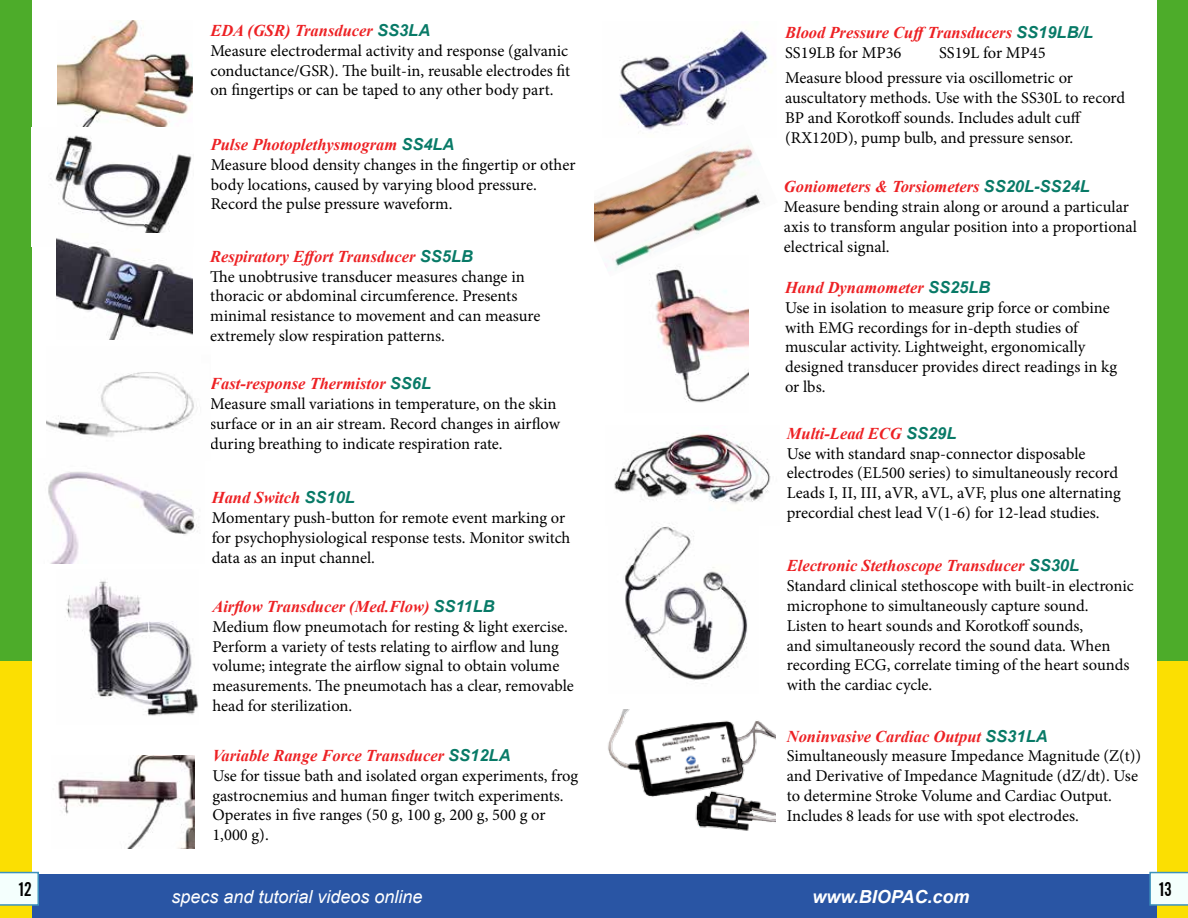
<style>
.page{position:relative;width:1188px;height:918px;background:#fff}
.page>*{position:absolute;margin:0;border:0;box-sizing:border-box;transform-origin:0 0}
.t1{font:19.5px "Alternate Gothic No 2 BT";color:#000}
.t2{font:italic 18px "Arial";color:#fff}
.t3{font:italic 700 18px "Arial";color:#fff}
.t4{font:16.5px/19.8px "Minion Pro";color:#000}
.t5{font:italic 700 16.5px/19.8px "Times New Roman";color:#ed2124}
.s1{font-family:"Times New Roman";font-weight:700;font-style:italic;color:#ed2124}
.s2{font-family:"Arial";font-weight:700;font-style:italic;color:#087a67}
.s3{font-family:"Arial";color:#087a67}
.s4{font-family:"Minion Pro";font-weight:400;font-style:normal;color:#000}
</style>
<div class="page">
<div style="left:0;top:874px;width:1188px;height:44px;background:#2955a4"></div>
<div style="left:0;top:0;width:31px;height:661px;background:#4dac2a"></div>
<div style="left:0;top:661px;width:31px;height:257px;background:#fbdf02"></div>
<div style="left:1157px;top:0;width:31px;height:661px;background:#4dac2a"></div>
<div style="left:1157px;top:661px;width:31px;height:257px;background:#fbdf02"></div>
<svg style="left:0;top:872px;width:39px;height:34px"></svg>
<svg style="left:1149px;top:872px;width:39px;height:34px"></svg>
<img style="left:649px;top:277px;width:100px;height:126px">
<img style="left:619px;top:30px;width:149px;height:94px">
<img style="left:594px;top:124px;width:167px;height:153px">
<img style="left:614px;top:433px;width:157px;height:71px">
<img style="left:625px;top:523px;width:123px;height:158px">
<img style="left:58px;top:21px;width:134px;height:106px">
<img style="left:50px;top:135px;width:142px;height:111px">
<img style="left:57px;top:234px;width:135px;height:106px">
<img style="left:47px;top:372px;width:150px;height:65px">
<img style="left:48px;top:472px;width:151px;height:92px">
<img style="left:66px;top:581px;width:133px;height:135px">
<img style="left:53px;top:755px;width:142px;height:94px">
<img style="left:608px;top:710px;width:168px;height:121px">
<p class="t1" style="left:19px;top:878px;width:14px">12</p>
<p class="t4" style="left:210px;top:21px;width:361px"><span class="s1">EDA (GSR) Transducer</span> <span class="s2">SS3LA<br></span>Measure electrodermal activity and response (galvanic conductance/GSR). The built-in, reusable electrodes fit on fingertips or can be taped to any other body part.</p>
<p class="t4" style="left:211px;top:135px;width:366px"><span class="s1">Pulse Photoplethysmogram</span> <span class="s2">SS4LA<br></span>Measure blood density changes in the fingertip or other body locations, caused by varying blood pressure.<br>Record the pulse pressure waveform.</p>
<p class="t4" style="left:210px;top:247px;width:332px"><span class="s1">Respiratory Effort Transducer</span> <span class="s2">SS5LB<br></span>The unobtrusive transducer measures change in thoracic or abdominal circumference. Presents minimal resistance to movement and can measure extremely slow respiration patterns.</p>
<p class="t4" style="left:210px;top:374px;width:351px"><span class="s1">Fast-response Thermistor</span> <span class="s2">SS6L<br></span>Measure small variations in temperature, on the skin surface or in an air stream. Record changes in airflow during breathing to indicate respiration rate.</p>
<p class="t4" style="left:212px;top:488px;width:360px"><span class="s1">Hand Switch</span> <span class="s2">SS10L<br></span>Momentary push-button for remote event marking or for psychophysiological response tests. Monitor switch data as an input channel.</p>
<p class="t4" style="left:212px;top:597px;width:363px"><span class="s1">Airflow Transducer (Med.Flow)</span> <span class="s2">SS11LB<br></span>Medium flow pneumotach for resting &amp; light exercise.<br>Perform a variety of tests relating to airflow and lung volume; integrate the airflow signal to obtain volume measurements. The pneumotach has a clear, removable head for sterilization.</p>
<p class="t4" style="left:212px;top:746px;width:367px"><span class="s1">Variable Range Force Transducer</span> <span class="s2">SS12LA<br></span>Use for tissue bath and isolated organ experiments, frog gastrocnemius and human finger twitch experiments.<br>Operates in five ranges (50 g, 100 g, 200 g, 500 g or 1,000 g).</p>
<p class="t5" style="left:785px;top:22px;width:310px">Blood Pressure CuffTransducers <span class="s3">SS19LB/L<br></span><span class="s4">SS19LB for MP36</span></p>
<p class="t4" style="left:785px;top:40px;width:289px;line-height:25.5px;text-indent:154px">SS19L for MP45<br>Measure blood pressure via oscillometric or</p>
<p class="t4" style="left:785px;top:88px;width:342px">auscultatory methods. Use with the SS30L to record<br>BP and Korotkoff sounds. Includes adult cuff (RX120D), pump bulb, and pressure sensor.</p>
<p class="t4" style="left:784px;top:177px;width:355px"><span class="s1">Goniometers &amp; Torsiometers</span> <span class="s2">SS20L-SS24L </span>Measure bending strain along or around a particular axis to transform angular position into a proportional electrical signal.</p>
<p class="t4" style="left:785px;top:278px;width:334px"><span class="s1">Hand Dynamometer</span> <span class="s2">SS25LB<br></span>Use in isolation to measure grip force or combine with EMG recordings for in-depth studies of muscular activity. Lightweight, ergonomically designed transducer provides direct readings in kg or lbs.</p>
<p class="t4" style="left:787px;top:424px;width:335px"><span class="s1">Multi-Lead ECG</span> <span class="s2">SS29L<br></span>Use with standard snap-connector disposable electrodes (EL500 series) to simultaneously record Leads I, II, III, aVR, aVL, aVF, plus one alternating precordial chest lead V(1-6) for 12-lead studies.</p>
<p class="t4" style="left:787px;top:556px;width:349px"><span class="s1">Electronic Stethoscope Transducer</span> <span class="s2">SS30L </span>Standard clinical stethoscope with built-in electronic microphone to simultaneously capture sound.<br>Listen to heart sounds and Korotkoff sounds,<br>and simultaneously record the sound data. When recording ECG, correlate timing of the heart sounds with the cardiac cycle.</p>
<p class="t4" style="left:787px;top:726px;width:356px"><span class="s1">Noninvasive Cardiac Output</span> <span class="s2">SS31LA </span>Simultaneously measure Impedance Magnitude (Z(t)) and Derivative of Impedance Magnitude (dZ/dt). Use to determine Stroke Volume and Cardiac Output.<br>Includes 8 leads for use with spot electrodes.</p>
<p class="t2" style="left:171px;top:885px;width:253px">specs and tutorial videos online</p>
<p class="t3" style="left:812px;top:884px;width:159px">www.BIOPAC.com</p>
<p class="t1" style="left:1160px;top:878px;width:14px">13</p>
</div>
